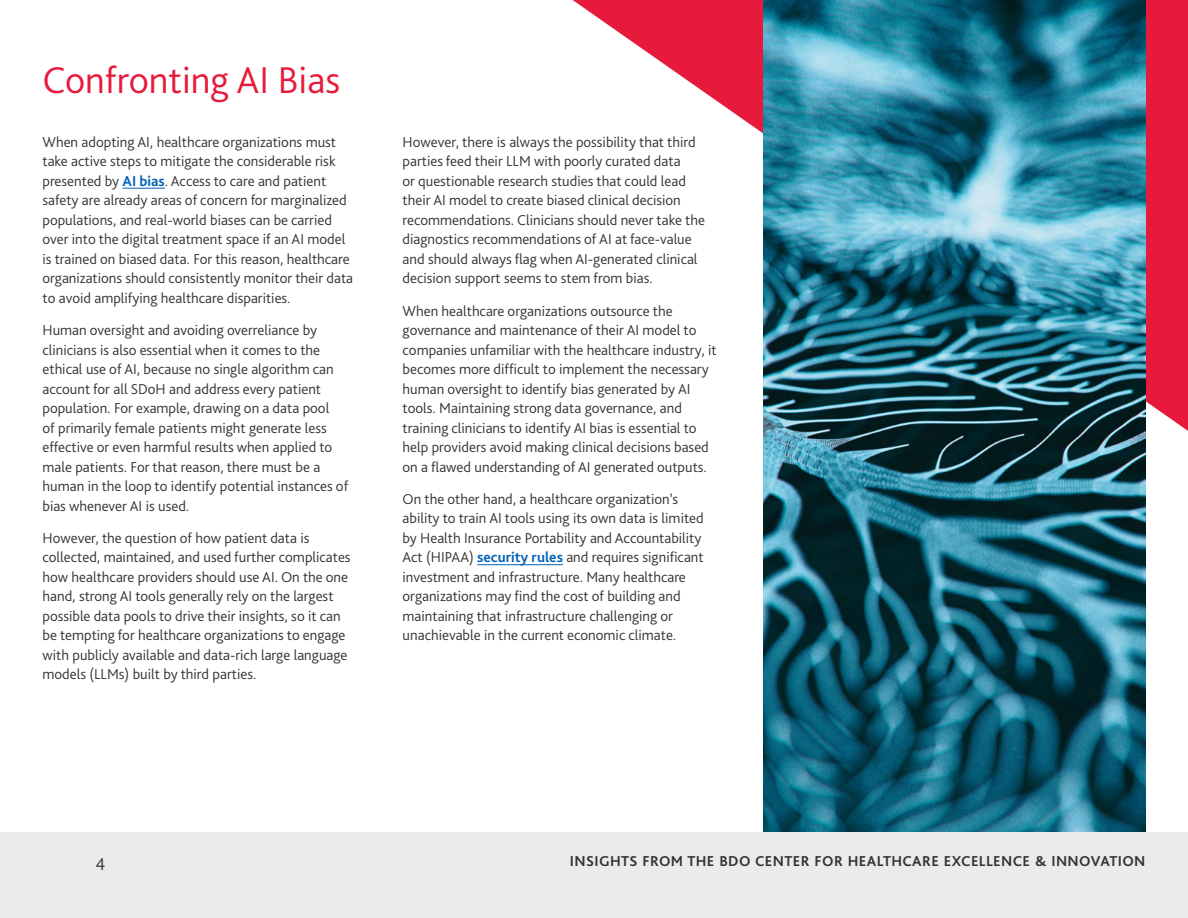
<style>
.page{position:relative;width:1188px;height:918px;background:#fff}
.page>*{position:absolute;margin:0;border:0;box-sizing:border-box;transform-origin:0 0}
.Main_Body_Headings{font:300 39px "Bliss Pro";color:#e81a3b}
.t1{font:300 18px "Bliss Pro";color:#333}
.Body_text_-_3mm_after{font:300 15px/19.5px "Bliss Pro";color:#333}
.t2{font:700 15px "Bliss Pro";letter-spacing:.025em;color:#333}
.s1{font-weight:700;color:#0062b8}
</style>
<div class="page">
<svg style="left:573px;top:0;width:615px;height:431px"></svg>
<img style="left:764px;top:0;width:381px;height:833px">
<hr style="left:123px;top:188px;width:42px;height:1px;background:#0062b8">
<hr style="left:477px;top:564px;width:86px;height:1px;background:#0062b8">
<div style="left:0;top:833px;width:1188px;height:85px;background:#ebebeb"></div>
<h1 class="Main_Body_Headings" style="left:43px;top:56px;width:299px">Confronting AI Bias</h1>
<p class="Body_text_-_3mm_after" style="left:43px;top:132px;width:312px">When adopting AI, healthcare organizations must take active steps to mitigate the considerable risk presented by <span class="s1">AI bias</span>. Access to care and patient safety are already areas of concern for marginalized populations, and real-world biases can be carried over into the digital treatment space if an AI model is trained on biased data. For this reason, healthcare organizations should consistently monitor their data to avoid amplifying healthcare disparities.</p>
<p class="Body_text_-_3mm_after" style="left:43px;top:320px;width:307px">Human oversight and avoiding overreliance by clinicians is also essential when it comes to the ethical use of AI, because no single algorithm can account for all SDoH and address every patient population. For example, drawing on a data pool<br>of primarily female patients might generate less effective or even harmful results when applied to male patients. For that reason, there must be a human in the loop to identify potential instances of bias whenever AI is used.</p>
<p class="Body_text_-_3mm_after" style="left:43px;top:528px;width:310px">However, the question of how patient data is collected, maintained, and used further complicates how healthcare providers should use AI. On the one hand, strong AI tools generally rely on the largest possible data pools to drive their insights, so it can be tempting for healthcare organizations to engage with publicly available and data-rich large language models (LLMs) built by third parties.</p>
<p class="Body_text_-_3mm_after" style="left:403px;top:132px;width:304px">However, there is always the possibility that third parties feed their LLM with poorly curated data<br>or questionable research studies that could lead their AI model to create biased clinical decision recommendations. Clinicians should never take the diagnostics recommendations of AI at face-value and should always flag when AI-generated clinical decision support seems to stem from bias.</p>
<p class="Body_text_-_3mm_after" style="left:403px;top:301px;width:316px">When healthcare organizations outsource the governance and maintenance of their AI model to companies unfamiliar with the healthcare industry, it becomes more difficult to implement the necessary human oversight to identify bias generated by AI tools. Maintaining strong data governance, and training clinicians to identify AI bias is essential to help providers avoid making clinical decisions based on a flawed understanding of AI generated outputs.</p>
<p class="Body_text_-_3mm_after" style="left:403px;top:489px;width:303px">On the other hand, a healthcare organization’s ability to train AI tools using its own data is limited by Health Insurance Portability and Accountability Act (HIPAA) <span class="s1">security rules</span> and requires significant investment and infrastructure. Many healthcare organizations may find the cost of building and maintaining that infrastructure challenging or unachievable in the current economic climate.</p>
<p class="t1" style="left:95px;top:853px;width:11px">4</p>
<p class="t2" style="left:570px;top:851px;width:577px">INSIGHTS FROM THE BDO CENTER FOR HEALTHCARE EXCELLENCE &amp; INNOVATION</p>
</div>
